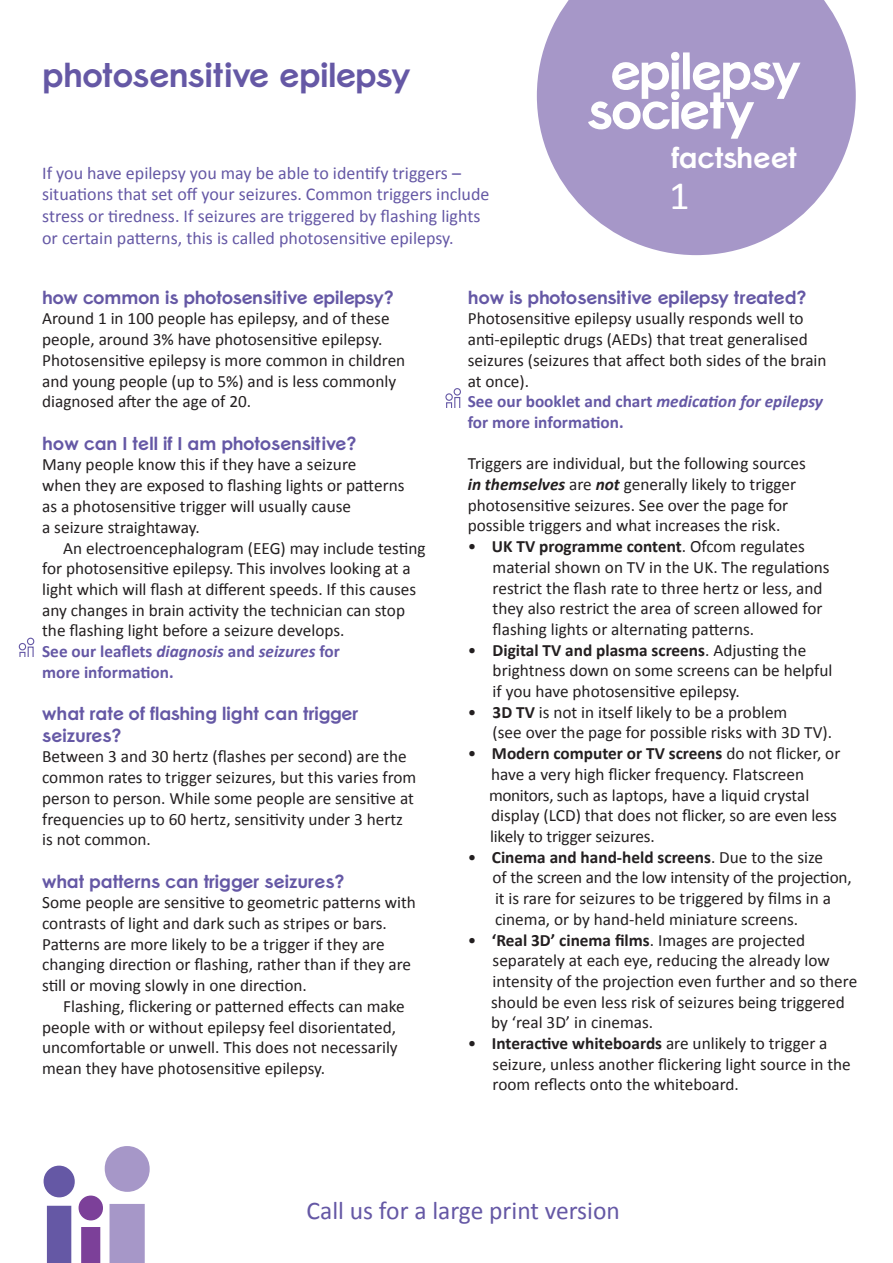
<style>
.page{position:relative;width:893px;height:1263px;background:#fff}
.page>*{position:absolute;margin:0;border:0;box-sizing:border-box;transform-origin:0 0}
.t1{font:40.5px "Calibri";color:#fff}
.t2{font:700 33px "Connect";letter-spacing:-.02em;color:#6558a5}
.t3{font:700 28.5px "Connect";letter-spacing:-.02em;color:#fff}
.t4{font:25.5px "Calibri";color:#6558a5}
.t5{font:18px/21.6px "Calibri";color:#6558a5}
.t6{font:700 18px/21.6px "Connect";color:#6558a5}
.t7{font:700 18px "Connect";letter-spacing:-.02em;color:#6558a5}
.t8{font:17.25px/20.7px "Calibri";color:#231f20}
.s1{font-weight:700;color:#6558a5}
.s2{font-weight:700;font-style:italic;color:#6558a5}
.s3{font-weight:700;font-style:italic}
.s4{font-weight:700}
</style>
<div class="page">
<svg style="left:537px;top:0;width:319px;height:255px;fill:#a697c8"></svg>
<svg style="left:445px;top:388px;width:16px;height:20px"></svg>
<svg style="left:18px;top:637px;width:17px;height:20px"></svg>
<svg style="left:44px;top:1146px;width:106px;height:117px"></svg>
<svg style="left:588px;top:52px;width:212px;height:87px"></svg>
<h2 class="t2" style="left:42px;top:54px;width:370px">photosensitive epilepsy</h2>
<p class="t5" style="left:42px;top:162px;width:449px">If you have epilepsy you may be able to identify triggers – situations that set off your seizures. Common triggers include stress or tiredness. If seizures are triggered by flashing lights or certain patterns, this is called photosensitive epilepsy.</p>
<h3 class="t3" style="left:671px;top:139px;width:127px">factsheet</h3>
<h1 class="t1" style="left:669px;top:170px;width:22px">1</h1>
<p class="t7" style="left:42px;top:286px;width:353px">how common is photosensitive epilepsy?</p>
<p class="t8" style="left:42px;top:308px;width:365px">Around 1 in 100 people has epilepsy, and of these people, around 3% have photosensitive epilepsy.<br>Photosensitive epilepsy is more common in children and young people (up to 5%) and is less commonly diagnosed after the age of 20.</p>
<p class="t6" style="left:42px;top:432px;width:316px">how can I tell if I am photosensitive?</p>
<p class="t8" style="left:42px;top:454px;width:364px">Many people know this if they have a seizure<br>when they are exposed to flashing lights or patterns as a photosensitive trigger will usually cause<br>a seizure straightaway.</p>
<p class="t8" style="left:42px;top:538px;width:385px;text-indent:21px">An electroencephalogram (EEG) may include testing for photosensitive epilepsy. This involves looking at a light which will flash at different speeds. If this causes any changes in brain activity the technician can stop the flashing light before a seizure develops.<br><span class="s1">See our leaflets</span> <span class="s2">diagnosis</span> <span class="s1">and</span> <span class="s2">seizures</span> <span class="s1">for<br>more information.</span></p>
<p class="t6" style="left:42px;top:702px;width:318px">what rate of flashing light can trigger seizures?</p>
<p class="t8" style="left:42px;top:746px;width:376px">Between 3 and 30 hertz (flashes per second) are the common rates to trigger seizures, but this varies from person to person. While some people are sensitive at frequencies up to 60 hertz, sensitivity under 3 hertz is not common.</p>
<p class="t6" style="left:42px;top:870px;width:304px">what patterns can trigger seizures?</p>
<p class="t8" style="left:42px;top:892px;width:375px">Some people are sensitive to geometric patterns with contrasts of light and dark such as stripes or bars.<br>Patterns are more likely to be a trigger if they are changing direction or flashing, rather than if they are still or moving slowly in one direction.</p>
<p class="t8" style="left:42px;top:996px;width:364px;text-indent:21px">Flashing, flickering or patterned effects can make people with or without epilepsy feel disorientated, uncomfortable or unwell. This does not necessarily mean they have photosensitive epilepsy.</p>
<p class="t6" style="left:468px;top:286px;width:340px">how is photosensitive epilepsy treated?</p>
<p class="t8" style="left:468px;top:308px;width:360px">Photosensitive epilepsy usually responds well to anti-epileptic drugs (AEDs) that treat generalised seizures (seizures that affect both sides of the brain at once).<br><span class="s1">See our booklet and chart</span> <span class="s2">medication for epilepsy </span><span class="s1">for more information.</span></p>
<p class="t8" style="left:468px;top:453px;width:340px">Triggers are individual, but the following sources <span class="s3">in themselves</span> are <span class="s3">not</span> generally likely to trigger photosensitive seizures. See over the page for possible triggers and what increases the risk.</p>
<p class="t8" style="left:493px;top:536px;width:339px;text-indent:-25px">• <span class="s4">UK TV programme content</span>. Ofcom regulates material shown on TV in the UK. The regulations restrict the flash rate to three hertz or less, and they also restrict the area of screen allowed for flashing lights or alternating patterns.</p>
<p class="t8" style="left:493px;top:640px;width:341px;text-indent:-25px">• <span class="s4">Digital TV and plasma screens</span>. Adjusting the brightness down on some screens can be helpful if you have photosensitive epilepsy.</p>
<p class="t8" style="left:493px;top:702px;width:341px;text-indent:-25px">• <span class="s4">3D TV</span> is not in itself likely to be a problem<br>(see over the page for possible risks with 3D TV).</p>
<p class="t8" style="left:489px;top:743px;width:353px;text-indent:-21px">• <span class="s4">Modern computer or TV screens</span> do not flicker, or have a very high flicker frequency. Flatscreen monitors, such as laptops, have a liquid crystal display (LCD) that does not flicker, so are even less likely to trigger seizures.</p>
<p class="t8" style="left:493px;top:847px;width:361px;text-indent:-25px">• <span class="s4">Cinema and hand-held screens</span>. Due to the size<br>of the screen and the low intensity of the projection, it is rare for seizures to be triggered by films in a cinema, or by hand-held miniature screens.</p>
<p class="t8" style="left:491px;top:929px;width:368px;text-indent:-23px">• <span class="s4">‘Real 3D’ cinema films</span>. Images are projected separately at each eye, reducing the already low intensity of the projection even further and so there should be even less risk of seizures being triggered by ‘real 3D’ in cinemas.</p>
<p class="t8" style="left:493px;top:1033px;width:360px;text-indent:-25px">• <span class="s4">Interactive whiteboards</span> are unlikely to trigger a seizure, unless another flickering light source in the room reflects onto the whiteboard.</p>
<h3 class="t4" style="left:307px;top:1194px;width:315px">Call us for a large print version</h3>
</div>
